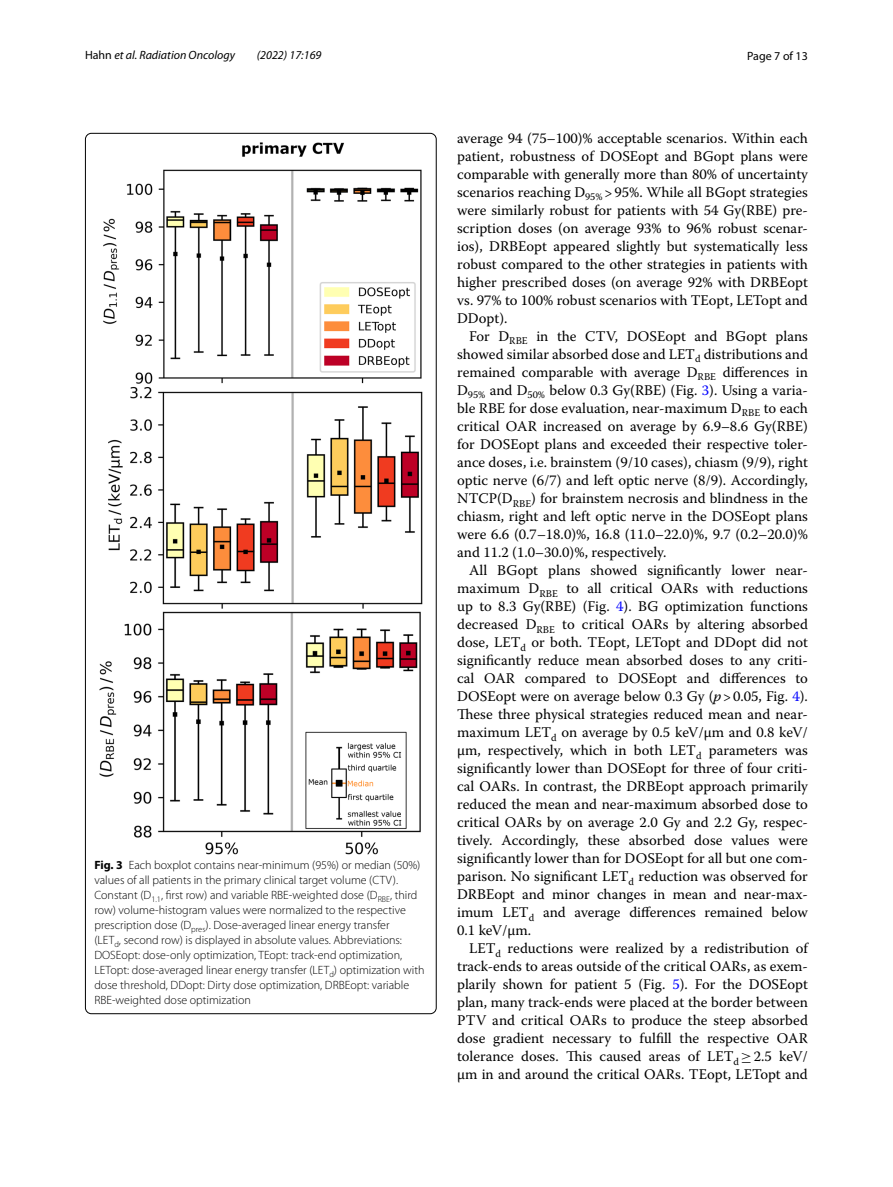
<style>
.page{position:relative;width:893px;height:1187px;background:#fff}
.page>*{position:absolute;margin:0;border:0;box-sizing:border-box;transform-origin:0 0}
.t1{font:14.7px/18px "Warnock Pro";color:#000;text-align:justify}
.t2{font:300 12px/15px "Myriad Pro";color:#000}
.t3{font:italic 12px "Myriad Pro";color:#000}
.t4{font:12px "Myriad Pro";color:#000}
.s1{font-style:normal}
.s2{font-weight:700}
.s3{color:#00f}
.s4{font-style:italic}
.s5{font-family:"MTSY"}
</style>
<div class="page">
<img style="left:99px;top:142px;width:323px;height:712px">
<p class="t3" style="left:85px;top:48px;width:151px"><span class="s1">Hahn</span> et al. Radiation Oncology</p>
<p class="t3" style="left:257px;top:48px;width:66px">(2022) 17:169</p>
<p class="t4" style="left:747px;top:48px;width:62px">Page 7 of 13</p>
<p class="t2" style="left:94px;top:857px;width:332px"><span class="s2">Fig. 3</span> Each boxplot contains near-minimum (95%) or median (50%) values of all patients in the primary clinical target volume (CTV).<br>Constant (D<sub>1.1</sub>, first row) and variable RBE-weighted dose (D<sub>RBE</sub>, third row) volume-histogram values were normalized to the respective prescription dose (D<sub>pres</sub>). Dose-averaged linear energy transfer<br>(LET<sub>d</sub>, second row) is displayed in absolute values. Abbreviations:<br>DOSEopt: dose-only optimization, TEopt: track-end optimization, LETopt: dose-averaged linear energy transfer (LET<sub>d</sub>) optimization with dose threshold, DDopt: Dirty dose optimization, DRBEopt: variable RBE-weighted dose optimization</p>
<p class="t1" style="left:457px;top:128px;width:352px">average 94 (75–100)% acceptable scenarios. Within each patient, robustness of DOSEopt and BGopt plans were comparable with generally more than 80% of uncertainty scenarios reaching D<sub>95%</sub> &gt;95%. While all BGopt strategies were similarly robust for patients with 54 Gy(RBE) pre&shy;scription doses (on average 93% to 96% robust scenar&shy;ios), DRBEopt appeared slightly but systematically less robust compared to the other strategies in patients with higher prescribed doses (on average 92% with DRBEopt vs. 97% to 100% robust scenarios with TEopt, LETopt and DDopt).</p>
<p class="t1" style="left:457px;top:326px;width:352px;text-indent:12px">For D<sub>RBE</sub> in the CTV, DOSEopt and BGopt plans showed similar absorbed dose and LET<sub>d</sub> distributions and remained comparable with average D<sub>RBE</sub> differences in D<sub>95%</sub> and D<sub>50%</sub> below 0.3 Gy(RBE) (Fig. <span class="s3">3</span>). Using a varia&shy;ble RBE for dose evaluation, near-maximum D<sub>RBE</sub> to each critical OAR increased on average by 6.9–8.6 Gy(RBE) for DOSEopt plans and exceeded their respective toler&shy;ance doses, i.e. brainstem (9/10 cases), chiasm (9/9), right optic nerve (6/7) and left optic nerve (8/9). Accordingly, NTCP(D<sub>RBE</sub>) for brainstem necrosis and blindness in the chiasm, right and left optic nerve in the DOSEopt plans were 6.6 (0.7–18.0)%, 16.8 (11.0–22.0)%, 9.7 (0.2–20.0)% and 11.2 (1.0–30.0)%, respectively.</p>
<p class="t1" style="left:457px;top:560px;width:352px;text-indent:12px">All BGopt plans showed significantly lower near&shy;maximum D<sub>RBE</sub> to all critical OARs with reductions up to 8.3 Gy(RBE) (Fig. <span class="s3">4</span>). BG optimization functions decreased D<sub>RBE</sub> to critical OARs by altering absorbed dose, LET<sub>d</sub> or both. TEopt, LETopt and DDopt did not significantly reduce mean absorbed doses to any criti&shy;cal OAR compared to DOSEopt and differences to DOSEopt were on average below 0.3 Gy (<span class="s4">p</span>&gt;0.05, Fig. <span class="s3">4</span>).<br>These three physical strategies reduced mean and near&shy;maximum LET<sub>d</sub> on average by 0.5 keV/µm and 0.8 keV/ µm, respectively, which in both LET<sub>d</sub> parameters was significantly lower than DOSEopt for three of four criti&shy;cal OARs. In contrast, the DRBEopt approach primarily reduced the mean and near-maximum absorbed dose to critical OARs by on average 2.0 Gy and 2.2 Gy, respec&shy;tively. Accordingly, these absorbed dose values were significantly lower than for DOSEopt for all but one com&shy;parison. No significant LET<sub>d</sub> reduction was observed for DRBEopt and minor changes in mean and near-max&shy;imum LET<sub>d</sub> and average differences remained below 0.1 keV/µm.</p>
<p class="t1" style="left:457px;top:938px;width:352px;text-indent:12px">LET<sub>d</sub> reductions were realized by a redistribution of track-ends to areas outside of the critical OARs, as exem&shy;plarily shown for patient 5 (Fig. <span class="s3">5</span>). For the DOSEopt plan, many track-ends were placed at the border between PTV and critical OARs to produce the steep absorbed dose gradient necessary to fulfill the respective OAR tolerance doses. This caused areas of LET<sub>d</sub> <span class="s5">≥</span>2.5 keV/ µm in and around the critical OARs. TEopt, LETopt and</p>
</div>
